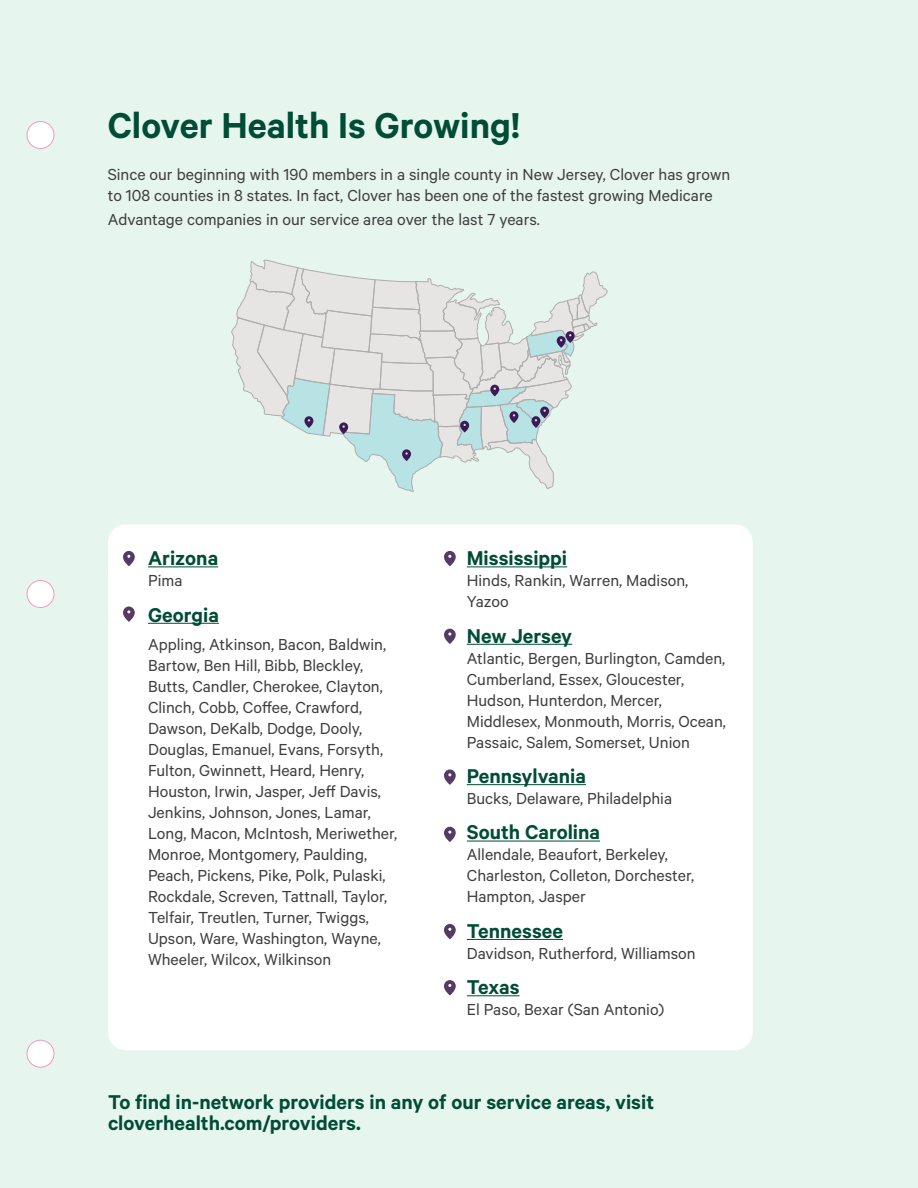
<style>
.page{position:relative;width:918px;height:1188px;background:#e7f5ef}
.page>*{position:absolute;margin:0;border:0;box-sizing:border-box;transform-origin:0 0}
.HEALTH_PLAN_GRID__Di{font:600 40.5px "Calibre";color:#004d36}
.HEALTH_PLAN_GRID__Di-2{font:600 22.5px/21px "Calibre";color:#004d36}
.Body_with_bullet{font:600 22.5px "Calibre";color:#004d36}
.Body_with_bullet-2{font:18px/21px "Calibre";color:#3e3e3f}
.HEALTH_PLAN_GRID__Di-3{font:18px/21px "Calibre";color:#3e3e3f}
</style>
<div class="page">
<svg style="left:231px;top:259px;width:377px;height:233px"></svg>
<div style="left:108px;top:524px;width:645px;height:526px;background:#fff;border-radius:18px"></div>
<hr style="left:148px;top:567px;width:70px;height:1px;background:#004d36">
<hr style="left:148px;top:623px;width:71px;height:1px;background:#004d36">
<svg style="left:123px;top:551px;width:12px;height:15px"></svg>
<svg style="left:123px;top:607px;width:12px;height:15px"></svg>
<svg style="left:444px;top:551px;width:12px;height:15px"></svg>
<svg style="left:444px;top:980px;width:12px;height:15px"></svg>
<svg style="left:444px;top:629px;width:12px;height:15px"></svg>
<svg style="left:444px;top:770px;width:12px;height:15px"></svg>
<svg style="left:444px;top:827px;width:12px;height:15px"></svg>
<hr style="left:467px;top:567px;width:100px;height:1px;background:#004d36">
<hr style="left:467px;top:644px;width:105px;height:1px;background:#004d36">
<hr style="left:467px;top:784px;width:119px;height:1px;background:#004d36">
<hr style="left:467px;top:841px;width:133px;height:1px;background:#004d36">
<hr style="left:467px;top:939px;width:96px;height:1px;background:#004d36">
<hr style="left:467px;top:995px;width:53px;height:1px;background:#004d36">
<svg style="left:444px;top:924px;width:12px;height:15px"></svg>
<div style="left:27px;top:122px;width:27px;height:26px;background:#fff;border-radius:50%"></div>
<div style="left:27px;top:121px;width:27px;height:28px;border:1px solid #f499c2;border-radius:50%"></div>
<div style="left:27px;top:580px;width:27px;height:28px;background:#fff;border-radius:50%"></div>
<div style="left:27px;top:580px;width:27px;height:28px;border:1px solid #f499c2;border-radius:50%"></div>
<div style="left:27px;top:1040px;width:27px;height:27px;background:#fff;border-radius:50%"></div>
<div style="left:27px;top:1040px;width:27px;height:27px;border:1px solid #f499c2;border-radius:50%"></div>
<p class="HEALTH_PLAN_GRID__Di" style="left:108px;top:101px;width:414px">Clover Health Is Growing!</p>
<p class="HEALTH_PLAN_GRID__Di-3" style="left:108px;top:163px;width:624px">Since our beginning with 190 members in a single county in New Jersey, Clover has grown to 108 counties in 8 states. In fact, Clover has been one of the fastest growing Medicare</p>
<p class="HEALTH_PLAN_GRID__Di-3" style="left:108px;top:208px;width:434px">Advantage companies in our service area over the last 7 years.</p>
<p class="Body_with_bullet" style="left:148px;top:545px;width:72px">Arizona</p>
<p class="Body_with_bullet-2" style="left:148px;top:570px;width:36px">Pima</p>
<p class="Body_with_bullet" style="left:148px;top:601px;width:72px">Georgia</p>
<p class="Body_with_bullet-2" style="left:148px;top:633px;width:251px">Appling, Atkinson, Bacon, Baldwin, Bartow, Ben Hill, Bibb, Bleckley, Butts, Candler, Cherokee, Clayton, Clinch, Cobb, Coffee, Crawford, Dawson, DeKalb, Dodge, Dooly, Douglas, Emanuel, Evans, Forsyth, Fulton, Gwinnett, Heard, Henry, Houston, Irwin, Jasper, Jeff Davis, Jenkins, Johnson, Jones, Lamar, Long, Macon, McIntosh, Meriwether, Monroe, Montgomery, Paulding, Peach, Pickens, Pike, Polk, Pulaski, Rockdale, Screven, Tattnall, Taylor, Telfair, Treutlen, Turner, Twiggs, Upson, Ware, Washington, Wayne, Wheeler, Wilcox, Wilkinson</p>
<p class="Body_with_bullet" style="left:467px;top:545px;width:102px">Mississippi</p>
<p class="Body_with_bullet-2" style="left:467px;top:570px;width:223px">Hinds, Rankin, Warren, Madison,<br>Yazoo</p>
<p class="Body_with_bullet" style="left:467px;top:622px;width:107px">New Jersey</p>
<p class="Body_with_bullet-2" style="left:467px;top:647px;width:261px">Atlantic, Bergen, Burlington, Camden, Cumberland, Essex, Gloucester, Hudson, Hunterdon, Mercer, Middlesex, Monmouth, Morris, Ocean, Passaic, Salem, Somerset, Union</p>
<p class="Body_with_bullet" style="left:467px;top:763px;width:121px">Pennsylvania</p>
<p class="Body_with_bullet-2" style="left:467px;top:787px;width:207px">Bucks, Delaware, Philadelphia</p>
<p class="Body_with_bullet" style="left:467px;top:819px;width:135px">South Carolina</p>
<p class="Body_with_bullet-2" style="left:467px;top:844px;width:229px">Allendale, Beaufort, Berkeley,<br>Charleston, Colleton, Dorchester,<br>Hampton, Jasper</p>
<p class="Body_with_bullet" style="left:467px;top:917px;width:98px">Tennessee</p>
<p class="Body_with_bullet-2" style="left:467px;top:942px;width:230px">Davidson, Rutherford, Williamson</p>
<p class="Body_with_bullet" style="left:467px;top:974px;width:54px">Texas</p>
<p class="Body_with_bullet-2" style="left:467px;top:998px;width:199px">El Paso, Bexar (San Antonio)</p>
<p class="HEALTH_PLAN_GRID__Di-2" style="left:108px;top:1091px;width:548px">To find in-network providers in any of our service areas, visit cloverhealth.com/providers.</p>
</div>
